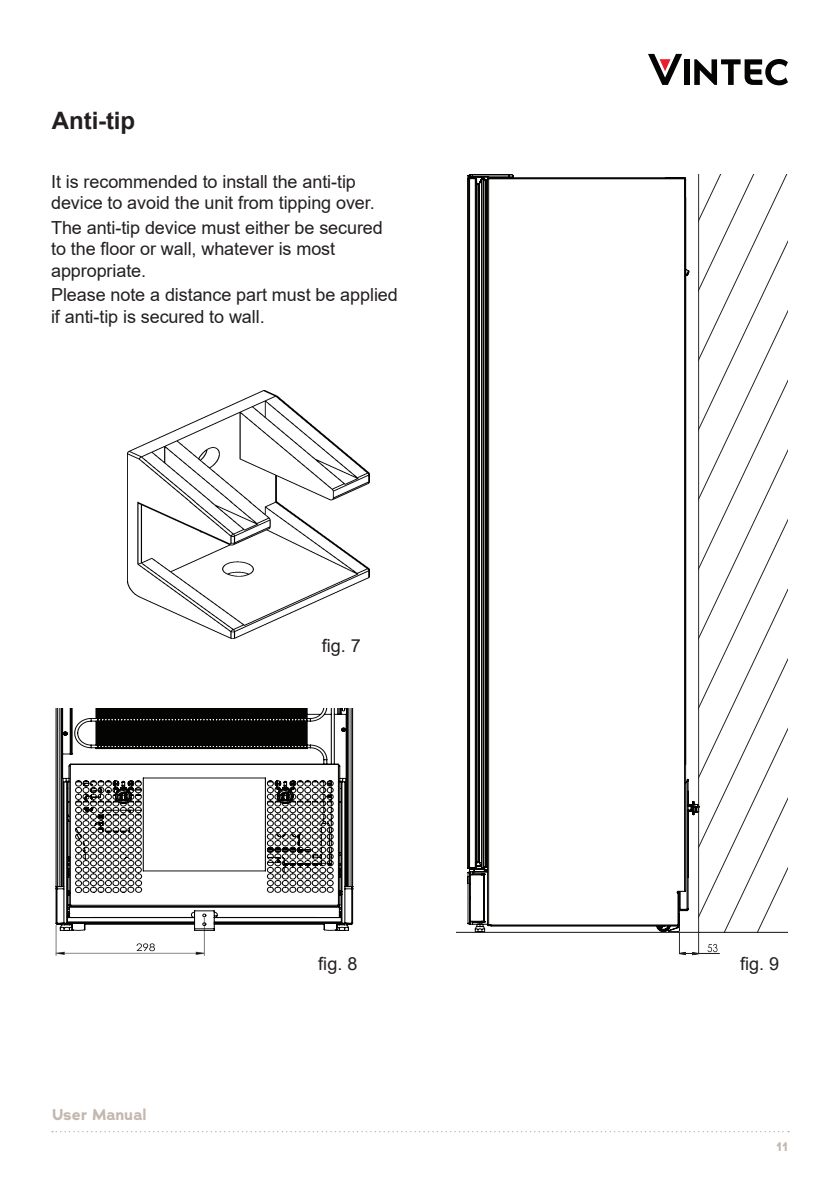
<style>
.page{position:relative;width:840px;height:1191px;background:#fff}
.page>*{position:absolute;margin:0;border:0;box-sizing:border-box;transform-origin:0 0}
.Mellem_12{font:700 24px "Arial";letter-spacing:-.005em;color:#231f20}
.Mellem_12-2{font:18px/21.6px "Arial";letter-spacing:-.005em;color:#231f20}
.t1{font:700 15.6px "Adrianna";color:#c3b7b0}
.t2{font:700 12.6px "Adrianna";color:#c3b7b0}
</style>
<div class="page">
<hr style="left:56px;top:925px;width:1px;height:30px;background:#808180">
<hr style="left:204px;top:917px;width:1px;height:38px;background:#808180">
<svg style="left:56px;top:943px;width:148px;height:12px"></svg>
<svg style="left:55px;top:709px;width:298px;height:222px"></svg>
<img style="left:128px;top:390px;width:241px;height:249px">
<svg style="left:679px;top:932px;width:40px;height:23px"></svg>
<svg style="left:467px;top:174px;width:231px;height:758px"></svg>
<hr style="left:456px;top:932px;width:242px;height:1px;background:#231f20">
<svg style="left:698px;top:174px;width:89px;height:758px"></svg>
<svg style="left:52px;top:1131px;width:736px;height:1px"></svg>
<div style="left:683px;top:59px;width:6px;height:26px;background:#040503"></div>
<svg style="left:694px;top:59px;width:93px;height:26px"></svg>
<svg style="left:648px;top:54px;width:33px;height:31px"></svg>
<p class="Mellem_12" style="left:52px;top:104px;width:85px">Anti-tip</p>
<p class="Mellem_12-2" style="left:51px;top:170px;width:325px">It is recommended to install the anti-tip device to avoid the unit from tipping over.</p>
<p class="Mellem_12-2" style="left:51px;top:216px;width:333px">The anti-tip device must either be secured to the floor or wall, whatever is most appropriate.</p>
<p class="Mellem_12-2" style="left:51px;top:284px;width:348px">Please note a distance part must be applied if anti-tip is secured to wall.</p>
<p class="Mellem_12-2" style="left:322px;top:634px;width:41px">fig. 7</p>
<p class="t1" style="left:52px;top:1103px;width:96px">User Manual</p>
<p class="Mellem_12-2" style="left:318px;top:953px;width:41px">fig. 8</p>
<p class="Mellem_12-2" style="left:739px;top:953px;width:41px">fig. 9</p>
<p class="t2" style="left:775px;top:1138px;width:13px">11</p>
</div>
